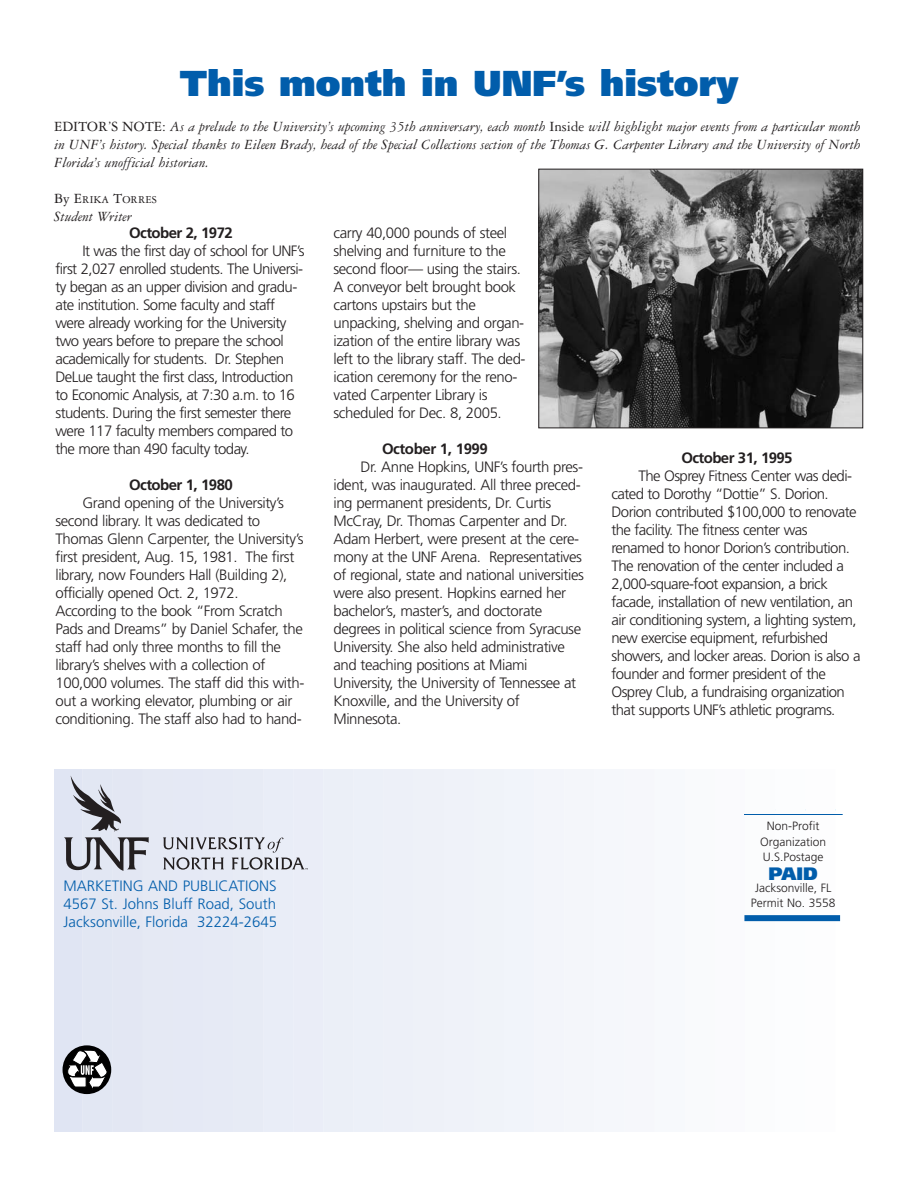
<style>
.page{position:relative;width:918px;height:1188px;background:#fff}
.page>*{position:absolute;margin:0;border:0;box-sizing:border-box;transform-origin:0 0}
.t1{font:900 36px "Frutiger";color:#015dab}
.t2{font:900 18px "Frutiger";color:#015dab}
.t3{font:300 15px/18px "Frutiger";letter-spacing:-.03em;color:#231f20}
.t4{font:italic 15px/18px "Garamond Three";color:#231f20;text-align:justify}
.t5{font:300 15px/18px "Frutiger";color:#015dab;text-align:justify}
.t6{font:700 15px "Frutiger";letter-spacing:-.04em;color:#231f20}
.t7{font:300 12px/15.5px "Frutiger";color:#231f20;text-align:center}
.t8{font:11.25px "Garamond Three";color:#231f20}
.s1{font-style:normal}
.s2{font-size:15px}
</style>
<div class="page">
<hr style="left:745px;top:810px;width:96px;height:1px;background:#00aeef">
<div style="left:57px;top:769px;width:21px;height:362px;background:#e0e5f3"></div>
<div style="left:88px;top:769px;width:20px;height:362px;background:#e2e7f3"></div>
<div style="left:118px;top:769px;width:20px;height:362px;background:#e3e7f3"></div>
<div style="left:148px;top:769px;width:20px;height:362px;background:#e5e9f4"></div>
<div style="left:178px;top:769px;width:20px;height:362px;background:#e5e9f5"></div>
<div style="left:208px;top:769px;width:20px;height:362px;background:#e6eaf5"></div>
<div style="left:238px;top:769px;width:20px;height:362px;background:#e7ebf5"></div>
<div style="left:268px;top:769px;width:20px;height:362px;background:#e9edf7"></div>
<div style="left:298px;top:769px;width:21px;height:362px;background:#eaedf7"></div>
<div style="left:328px;top:769px;width:21px;height:362px;background:#ebeff7"></div>
<div style="left:359px;top:769px;width:20px;height:362px;background:#ecf0f8"></div>
<div style="left:389px;top:769px;width:20px;height:362px;background:#edf0f8"></div>
<div style="left:419px;top:769px;width:20px;height:362px;background:#eef1f8"></div>
<div style="left:449px;top:769px;width:20px;height:362px;background:#eff2f9"></div>
<div style="left:479px;top:769px;width:20px;height:362px;background:#f0f3f9"></div>
<div style="left:509px;top:769px;width:20px;height:362px;background:#f1f4fa"></div>
<div style="left:539px;top:769px;width:20px;height:362px;background:#f3f5fa"></div>
<div style="left:569px;top:769px;width:21px;height:362px;background:#f4f6fa"></div>
<div style="left:599px;top:769px;width:21px;height:362px;background:#f5f7fb"></div>
<div style="left:630px;top:769px;width:20px;height:362px;background:#f6f7fb"></div>
<div style="left:660px;top:769px;width:20px;height:362px;background:#f7f9fc"></div>
<div style="left:690px;top:769px;width:20px;height:362px;background:#f9fafc"></div>
<div style="left:720px;top:769px;width:20px;height:362px;background:#fafafd"></div>
<div style="left:750px;top:769px;width:20px;height:362px;background:#fbfcfd"></div>
<div style="left:780px;top:769px;width:20px;height:362px;background:#fcfdfe"></div>
<div style="left:810px;top:769px;width:20px;height:362px;background:#fdfdfe"></div>
<div style="left:840px;top:769px;width:21px;height:362px;background:#fff"></div>
<svg style="left:64px;top:776px;width:85px;height:95px"></svg>
<svg style="left:163px;top:837px;width:145px;height:33px"></svg>
<div style="left:63px;top:1045px;width:48px;height:49px;background:#000;border-radius:50%"></div>
<svg style="left:66px;top:1050px;width:41px;height:41px"></svg>
<div style="left:744px;top:915px;width:96px;height:6px;background:#015dab"></div>
<hr style="left:744px;top:814px;width:99px;height:1px;background:#015dab">
<img style="left:540px;top:171px;width:321px;height:255px">
<div style="left:538px;top:169px;width:325px;height:259px;border:1px solid #231f20"></div>
<h1 class="t1" style="left:180px;top:69px;width:560px">This month in UNF’s history</h1>
<p class="t4" style="left:54px;top:119px;width:808px"><span class="s1">EDITOR’S NOTE:</span> As a prelude to the University’s upcoming 35th anniversary, each month <span class="s1">Inside</span> will highlight major events from a particular month in UNF’s history. Special thanks to Eileen Brady, head of the Special Collections section of the Thomas G. Carpenter Library and the University of North Florida’s unofficial historian.</p>
<p class="t8" style="left:54px;top:196px;width:104px"><span class="s2">By E</span>RIKA <span class="s2">T</span>ORRES</p>
<p class="t4" style="left:54px;top:209px;width:79px">Student Writer</p>
<p class="t6" style="left:129px;top:227px;width:105px">October 2, 1972</p>
<p class="t3" style="left:56px;top:243px;width:251px;text-indent:27px">It was the first day of school for UNF’s first 2,027 enrolled students. The Universi&shy;ty began as an upper division and gradu&shy;ate institution. Some faculty and staff were already working for the University two years before to prepare the school academically for students. Dr. Stephen DeLue taught the first class, Introduction to Economic Analysis, at 7:30 a.m. to 16 students. During the first semester there were 117 faculty members compared to the more than 490 faculty today.</p>
<p class="t6" style="left:129px;top:479px;width:105px">October 1, 1980</p>
<p class="t3" style="left:56px;top:495px;width:250px;text-indent:27px">Grand opening of the University’s second library. It was dedicated to Thomas Glenn Carpenter, the University’s first president, Aug. 15, 1981. The first library, now Founders Hall (Building 2), officially opened Oct. 2, 1972.<br>According to the book “From Scratch Pads and Dreams” by Daniel Schafer, the staff had only three months to fill the library’s shelves with a collection of 100,000 volumes. The staff did this with&shy;out a working elevator, plumbing or air conditioning. The staff also had to hand-</p>
<p class="t3" style="left:333px;top:225px;width:194px">carry 40,000 pounds of steel shelving and furniture to the second floor— using the stairs.<br>A conveyor belt brought book cartons upstairs but the unpacking, shelving and organ&shy;ization of the entire library was left to the library staff. The ded&shy;ication ceremony for the reno&shy;vated Carpenter Library is scheduled for Dec. 8, 2005.</p>
<p class="t6" style="left:382px;top:443px;width:107px">October 1, 1999</p>
<p class="t3" style="left:333px;top:459px;width:252px;text-indent:27px">Dr. Anne Hopkins, UNF’s fourth pres&shy;ident, was inaugurated. All three preced&shy;ing permanent presidents, Dr. Curtis McCray, Dr. Thomas Carpenter and Dr.<br>Adam Herbert, were present at the cere&shy;mony at the UNF Arena. Representatives of regional, state and national universities were also present. Hopkins earned her bachelor’s, master’s, and doctorate degrees in political science from Syracuse University. She also held administrative and teaching positions at Miami University, the University of Tennessee at Knoxville, and the University of Minnesota.</p>
<p class="t6" style="left:681px;top:452px;width:113px">October 31, 1995</p>
<p class="t3" style="left:612px;top:468px;width:251px;text-indent:27px">The Osprey Fitness Center was dedi&shy;cated to Dorothy “Dottie” S. Dorion.<br>Dorion contributed $100,000 to renovate the facility. The fitness center was renamed to honor Dorion’s contribution.<br>The renovation of the center included a 2,000-square-foot expansion, a brick facade, installation of new ventilation, an air conditioning system, a lighting system, new exercise equipment, refurbished showers, and locker areas. Dorion is also a founder and former president of the Osprey Club, a fundraising organization that supports UNF’s athletic programs.</p>
<p class="t5" style="left:64px;top:878px;width:215px">MARKETING AND PUBLICATIONS 4567 St. Johns Bluff Road, South Jacksonville, Florida 32224-2645</p>
<p class="t7" style="left:760px;top:819px;width:67px">Non-Profit<br>Organization<br>U.S.Postage</p>
<p class="t2" style="left:769px;top:866px;width:51px">PAID</p>
<p class="t7" style="left:751px;top:881px;width:86px">Jacksonville, FL<br>Permit No. 3558</p>
</div>
